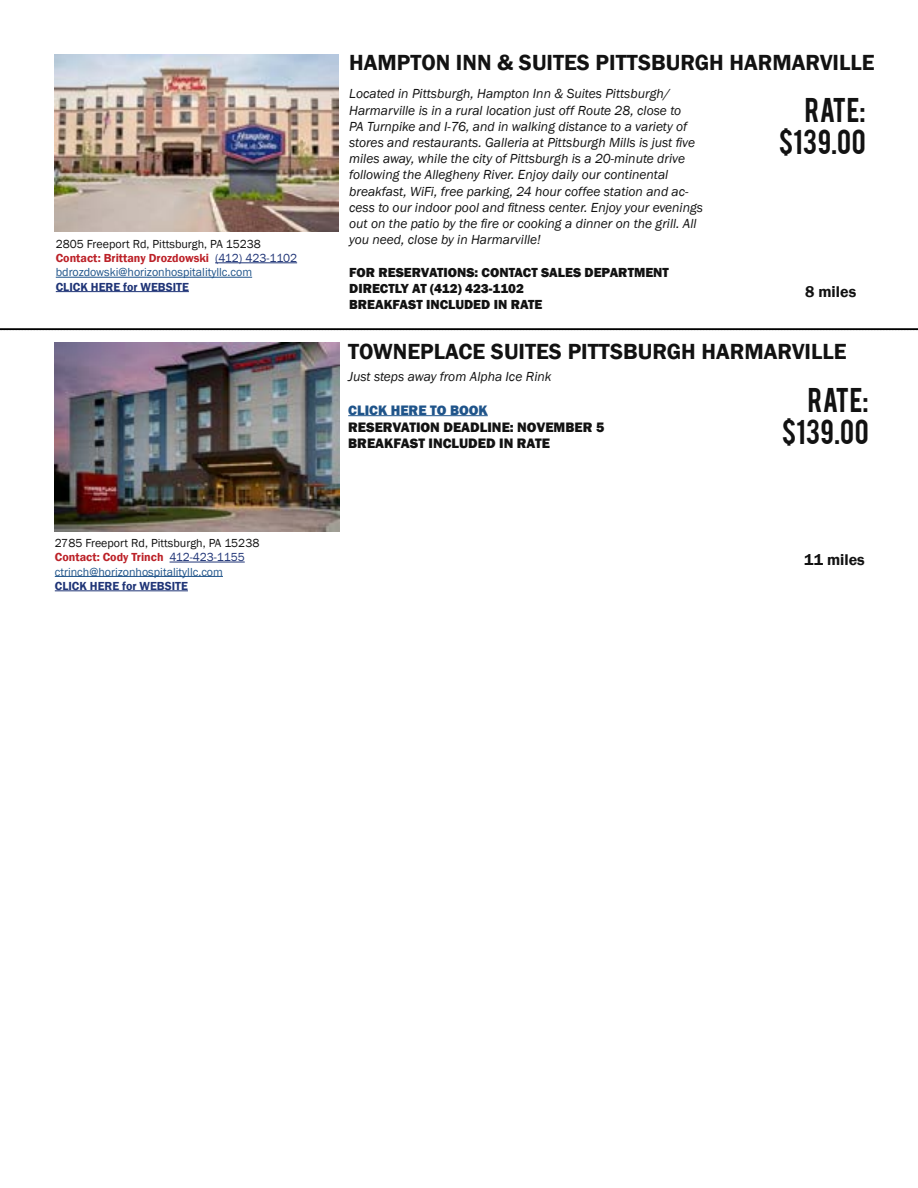
<style>
.page{position:relative;width:918px;height:1188px;background:#fff}
.page>*{position:absolute;margin:0;border:0;box-sizing:border-box;transform-origin:0 0}
.t1{font:27px/32.4px "Bebas";letter-spacing:.015em;color:#121212;text-align:right}
.t2{font:600 22.5px "Franklin Gothic";color:#121212}
.t3{font:600 16.05px "Franklin Gothic";color:#121212}
.t4{font:800 14.1px/17px "Franklin Gothic";color:#121212}
.t5{font:800 14.1px "Franklin Gothic";color:#1f548a}
.t6{font:italic 13.5px/16.2px "Franklin Gothic";color:#121212}
.t7{font:800 13.5px/16.2px "Franklin Gothic";color:#121212}
.t8{font:12px/14.4px "Franklin Gothic";color:#1f548a}
.t9{font:12px/14.4px "Franklin Gothic";color:#121212}
.t10{font:600 12px "Franklin Gothic";color:#203577}
.s1{color:#121212}
.s2{font-weight:600;color:#bc2229}
.s3{color:#203577}
.s4{color:#1f548a}
</style>
<div class="page">
<svg style="left:0;top:328px;width:918px;height:2px;background:#1e1e1e"></svg>
<img style="left:55px;top:343px;width:284px;height:188px">
<hr style="left:348px;top:415px;width:140px;height:1px;background:#1f548a">
<hr style="left:170px;top:562px;width:75px;height:1px;background:#203577">
<hr style="left:55px;top:576px;width:168px;height:1px;background:#1f548a">
<hr style="left:55px;top:591px;width:133px;height:1px;background:#203577">
<img style="left:54px;top:54px;width:284px;height:177px">
<hr style="left:215px;top:263px;width:82px;height:1px;background:#203577">
<hr style="left:56px;top:277px;width:196px;height:1px;background:#1f548a">
<hr style="left:56px;top:291px;width:133px;height:1px;background:#203577">
<h2 class="t2" style="left:349px;top:48px;width:527px">HAMPTON INN &amp; SUITES PITTSBURGH HARMARVILLE</h2>
<p class="t6" style="left:349px;top:86px;width:355px">Located in Pittsburgh, Hampton Inn &amp; Suites Pittsburgh/ Harmarville is in a rural location just off Route 28, close to<br>PA Turnpike and I-76, and in walking distance to a variety of stores and restaurants. Galleria at Pittsburgh Mills is just five miles away, while the city of Pittsburgh is a 20-minute drive following the Allegheny River. Enjoy daily our continental breakfast, WiFi, free parking, 24 hour coffee station and ac&shy;cess to our indoor pool and fitness center. Enjoy your evenings out on the patio by the fire or cooking a dinner on the grill. All you need, close by in Harmarville!</p>
<p class="t7" style="left:349px;top:264px;width:321px">FOR RESERVATIONS: CONTACT SALES DEPARTMENT<br>DIRECTLY AT (412) 423-1102<br>BREAKFAST INCLUDED IN RATE</p>
<h1 class="t1" style="left:779px;top:92px;width:88px">RATE: $139.00</h1>
<p class="t8" style="left:56px;top:237px;width:243px"><span class="s1">2805 Freeport Rd, Pittsburgh, PA 15238<br></span><span class="s2">Contact: Brittany Drozdowski</span> <span class="s3">(412) 423-1102 </span>bdrozdowski@horizonhospitalityllc.com</p>
<p class="t10" style="left:56px;top:279px;width:135px">CLICK HERE for WEBSITE</p>
<p class="t3" style="left:805px;top:282px;width:53px">8 miles</p>
<p class="t9" style="left:55px;top:536px;width:206px">2785 Freeport Rd, Pittsburgh, PA 15238<br><span class="s2">Contact: Cody Trinch</span> <span class="s3">412-423-1155 </span><span class="s4">ctrinch@horizonhospitalityllc.com</span></p>
<p class="t10" style="left:55px;top:579px;width:135px">CLICK HERE for WEBSITE</p>
<h2 class="t2" style="left:348px;top:337px;width:500px">TOWNEPLACE SUITES PITTSBURGH HARMARVILLE</h2>
<p class="t6" style="left:348px;top:368px;width:205px">Just steps away from Alpha Ice Rink</p>
<p class="t5" style="left:348px;top:401px;width:141px">CLICK HERE TO BOOK</p>
<p class="t4" style="left:348px;top:418px;width:258px">RESERVATION DEADLINE: NOVEMBER 5<br>BREAKFAST INCLUDED IN RATE</p>
<h1 class="t1" style="left:782px;top:382px;width:88px">RATE: $139.00</h1>
<p class="t3" style="left:804px;top:549px;width:62px">11 miles</p>
</div>
